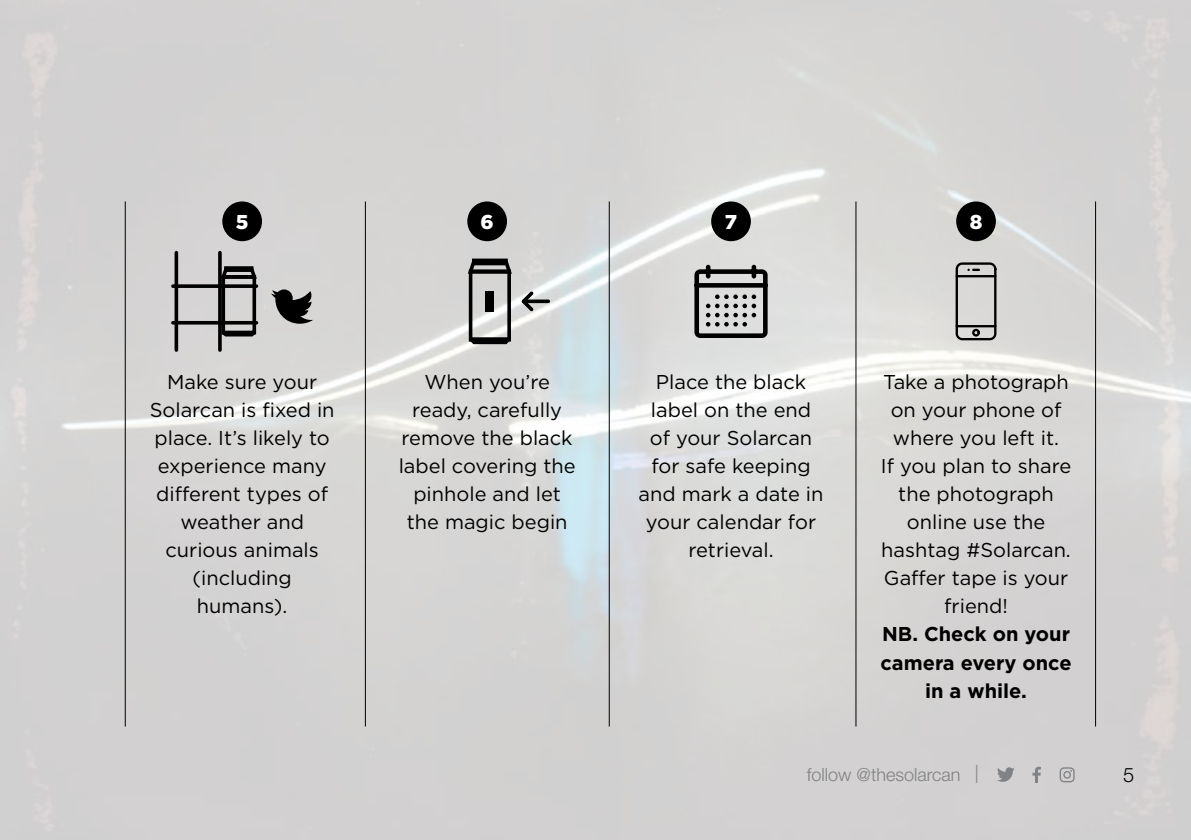
<style>
.page{position:relative;width:1191px;height:840px;background:#fff}
.page>*{position:absolute;margin:0;border:0;box-sizing:border-box;transform-origin:0 0}
.t1{font:20px/28px "Gotham";color:#000;text-align:center}
.t2{font:700 20px/28px "Gotham";color:#000;text-align:center}
.t3{font:900 20px "Gotham";color:#fff}
.t4{font:300 20px "Helvetica Neue LT Std";color:#000}
.t5{font:300 18px "Helvetica Neue LT Std";color:#808285}
</style>
<div class="page">
<img style="left:0;top:0;width:1191px;height:839px">
<div style="left:222px;top:201px;width:40px;height:40px;background:#000;border-radius:50%"></div>
<div style="left:467px;top:201px;width:40px;height:40px;background:#000;border-radius:50%"></div>
<div style="left:711px;top:201px;width:40px;height:40px;background:#000;border-radius:50%"></div>
<div style="left:956px;top:201px;width:40px;height:40px;background:#000;border-radius:50%"></div>
<hr style="left:125px;top:201px;width:1px;height:525px;background:#000">
<hr style="left:365px;top:201px;width:1px;height:525px;background:#000">
<hr style="left:609px;top:201px;width:1px;height:525px;background:#000">
<hr style="left:855px;top:201px;width:1px;height:525px;background:#000">
<hr style="left:1095px;top:201px;width:1px;height:525px;background:#000">
<svg style="left:222px;top:327px;width:42px;height:11px"></svg>
<svg style="left:222px;top:265px;width:37px;height:15px"></svg>
<div style="left:221px;top:275px;width:35px;height:59px;border:4px solid #000"></div>
<hr style="left:175px;top:252px;width:3px;height:98px;background:#000">
<svg style="left:173px;top:284px;width:83px;height:4px"></svg>
<svg style="left:218px;top:252px;width:4px;height:98px"></svg>
<hr style="left:173px;top:321px;width:83px;height:3px;background:#000">
<svg style="left:271px;top:289px;width:42px;height:34px"></svg>
<svg style="left:466px;top:334px;width:51px;height:12px"></svg>
<svg style="left:465px;top:258px;width:49px;height:17px"></svg>
<div style="left:469px;top:269px;width:42px;height:72px;border:4px solid #000"></div>
<div style="left:485px;top:291px;width:9px;height:20px;background:#000"></div>
<svg style="left:537px;top:299px;width:11px;height:4px"></svg>
<svg style="left:518px;top:288px;width:19px;height:26px"></svg>
<svg style="left:694px;top:264px;width:73px;height:74px"></svg>
<svg style="left:955px;top:262px;width:41px;height:78px"></svg>
<svg style="left:997px;top:766px;width:17px;height:15px"></svg>
<svg style="left:1032px;top:766px;width:9px;height:16px"></svg>
<svg style="left:1059px;top:766px;width:15px;height:15px"></svg>
<p class="t3" style="left:236px;top:210px;width:14px">5</p>
<p class="t3" style="left:480px;top:210px;width:15px">6</p>
<p class="t3" style="left:725px;top:210px;width:14px">7</p>
<p class="t3" style="left:969px;top:210px;width:14px">8</p>
<p class="t1" style="left:150px;top:367px;width:186px">Make sure your<br>Solarcan is fixed in place. It’s likely to experience many different types of weather and curious animals (including humans).</p>
<p class="t1" style="left:399px;top:367px;width:178px">When you’re ready, carefully remove the black label covering the pinhole and let the magic begin</p>
<p class="t1" style="left:638px;top:367px;width:186px">Place the black label on the end of your Solarcan for safe keeping and mark a date in your calendar for retrieval.</p>
<p class="t1" style="left:881px;top:367px;width:192px">Take a photograph on your phone of where you left it.<br>If you plan to share the photograph online use the hashtag #Solarcan.<br>Gaffer tape is your friend!</p>
<p class="t2" style="left:880px;top:619px;width:193px">NB. Check on your camera every once in a while.</p>
<p class="t5" style="left:807px;top:763px;width:173px">follow @thesolarcan |</p>
<p class="t4" style="left:1123px;top:761px;width:13px">5</p>
</div>
